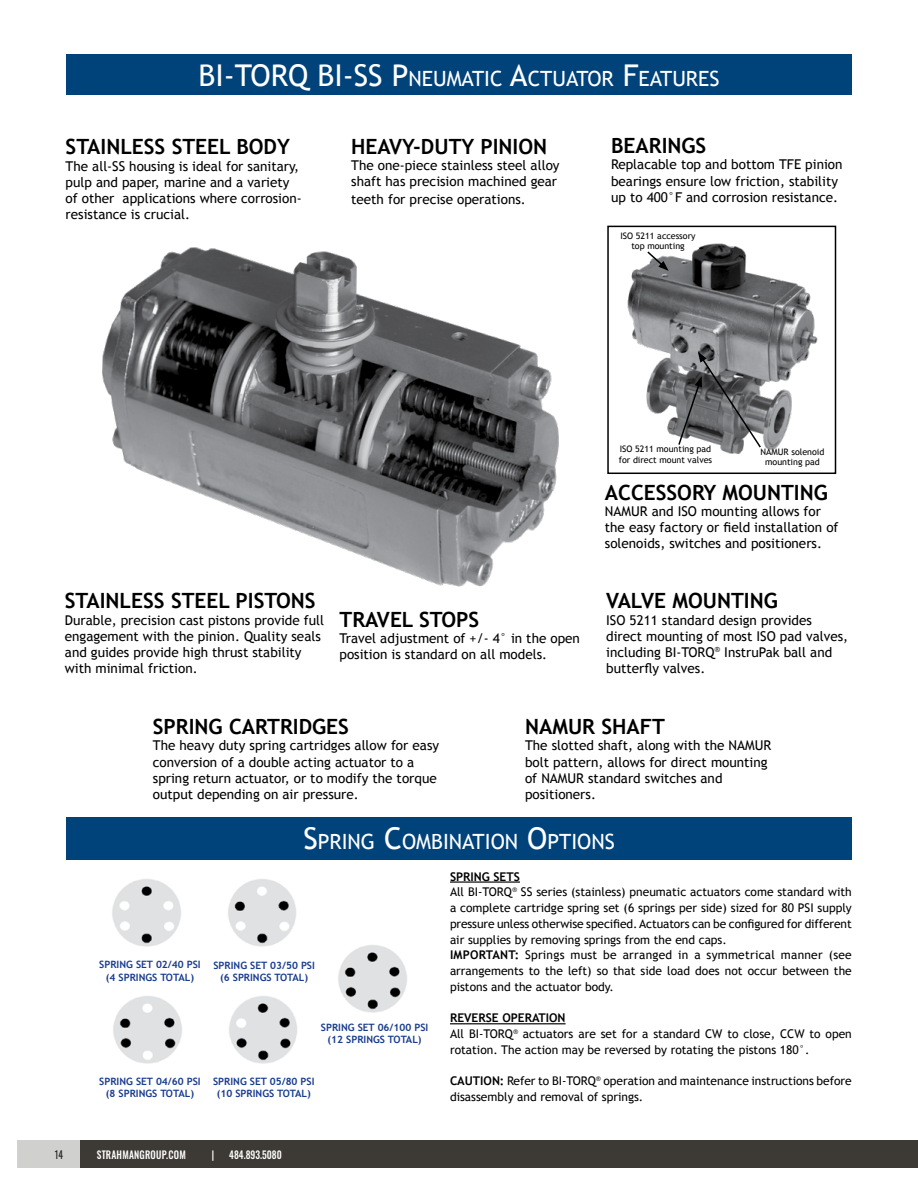
<style>
.page{position:relative;width:918px;height:1188px;background:#fff}
.page>*{position:absolute;margin:0;border:0;box-sizing:border-box;transform-origin:0 0}
.t1{font:700 21px "Trebuchet MS";color:#000}
.t2{font:21px "Trebuchet MS";color:#fff}
.t3{font:13.5px/16.2px "Trebuchet MS";color:#000}
.t4{font:12px/15.8px "Trebuchet MS";color:#000}
.t5{font:500 10.5px "Oswald";letter-spacing:.025em;color:#fff;scale:.9 1}
.t6{font:500 10.5px "Oswald";color:#fff;scale:.9 1}
.t7{font:10.5px "Oswald";color:#272223;scale:.9 1}
.t8{font:700 10.2px/12.1px "Trebuchet MS";color:#183c8e;text-align:center}
.t9{font:8.85px/10.6px "Trebuchet MS";color:#000;text-align:center}
.s1{font-size:30px}
.s2{font-weight:700}
</style>
<div class="page">
<div style="left:17px;top:1140px;width:143px;height:28px;background:#d0d0ce"></div>
<div style="left:80px;top:1140px;width:838px;height:28px;background:#3d3935"></div>
<div style="left:66px;top:54px;width:786px;height:40px;background:#00427a"></div>
<img style="left:627px;top:243px;width:191px;height:211px">
<svg style="left:677px;top:352px;width:85px;height:97px;background:#78797b"></svg>
<svg style="left:646px;top:250px;width:23px;height:21px"></svg>
<div style="left:607px;top:226px;width:229px;height:248px;border:2px solid #000"></div>
<hr style="left:450px;top:881px;width:70px;height:2px;background:#000">
<hr style="left:450px;top:1023px;width:116px;height:1px;background:#000">
<img style="left:112px;top:879px;width:69px;height:68px">
<img style="left:228px;top:879px;width:68px;height:68px">
<img style="left:113px;top:996px;width:69px;height:68px">
<img style="left:338px;top:945px;width:69px;height:68px">
<img style="left:229px;top:996px;width:68px;height:68px">
<img style="left:102px;top:247px;width:457px;height:340px">
<div style="left:66px;top:818px;width:786px;height:42px;background:#00427a"></div>
<h1 class="t2" style="left:198px;top:66px;width:521px"><span class="s1">BI-TORQ BI-SS P</span>NEUMATI C <span class="s1">A</span>CTUATOR <span class="s1">F</span>EATURES</h1>
<h1 class="t1" style="left:66px;top:134px;width:226px">STAINLESS STEEL BODY</h1>
<p class="t3" style="left:66px;top:158px;width:238px">The all-SS housing is ideal for sanitary, pulp and paper, marine and a variety of other applications where corrosion&shy;resistance is crucial.</p>
<h1 class="t1" style="left:351px;top:133px;width:197px">HEAVY-DUTY PINION</h1>
<p class="t3" style="left:351px;top:157px;width:210px">The one-piece stainless steel alloy shaft has precision machined gear</p>
<p class="t3" style="left:351px;top:191px;width:176px">teeth for precise operations.</p>
<h1 class="t1" style="left:611px;top:133px;width:97px">BEARINGS</h1>
<p class="t3" style="left:611px;top:157px;width:233px">Replacable top and bottom TFE pinion bearings ensure low friction, stability up to 400°F and corrosion resistance.</p>
<p class="t9" style="left:620px;top:230px;width:77px">ISO 5211 accessory top mounting</p>
<h1 class="t1" style="left:65px;top:588px;width:252px">STAINLESS STEEL PISTONS</h1>
<p class="t3" style="left:65px;top:612px;width:261px">Durable, precision cast pistons provide full engagement with the pinion. Quality seals and guides provide high thrust stability with minimal friction.</p>
<h1 class="t1" style="left:340px;top:606px;width:141px">TRAVEL STOPS</h1>
<p class="t3" style="left:340px;top:630px;width:242px">Travel adjustment of +/- 4° in the open position is standard on all models.</p>
<p class="t9" style="left:619px;top:444px;width:95px;text-align:left">ISO 5211 mounting pad for direct mount valves</p>
<p class="t9" style="left:760px;top:446px;width:66px">NAMUR solenoid mounting pad</p>
<h1 class="t1" style="left:605px;top:479px;width:224px">ACCESSORY MOUNTING</h1>
<p class="t3" style="left:605px;top:503px;width:235px">NAMUR and ISO mounting allows for the easy factory or field installation of solenoids, switches and positioners.</p>
<h1 class="t1" style="left:606px;top:588px;width:173px">VALVE MOUNTING</h1>
<p class="t3" style="left:606px;top:612px;width:243px">ISO 5211 standard design provides direct mounting of most ISO pad valves, including BI-TORQ<sup>®</sup> InstruPak ball and butterfly valves.</p>
<h1 class="t1" style="left:153px;top:714px;width:198px">SPRING CARTRIDGES</h1>
<p class="t3" style="left:153px;top:738px;width:288px">The heavy duty spring cartridges allow for easy conversion of a double acting actuator to a spring return actuator, or to modify the torque output depending on air pressure.</p>
<h1 class="t1" style="left:525px;top:714px;width:141px">NAMUR SHAFT</h1>
<p class="t3" style="left:525px;top:738px;width:248px">The slotted shaft, along with the NAMUR bolt pattern, allows for direct mounting of NAMUR standard switches and positioners.</p>
<h1 class="t2" style="left:303px;top:830px;width:27px"><span class="s1">S</span>PRING</h1>
<h1 class="t2" style="left:384px;top:830px;width:101px"><span class="s1">C</span>OMBINATION</h1>
<h1 class="t2" style="left:527px;top:830px;width:33px"><span class="s1">O</span>PTIONS</h1>
<p class="t8" style="left:99px;top:959px;width:103px">SPRING SET 02/40 PSI (4 SPRINGS TOTAL)</p>
<p class="t8" style="left:213px;top:959px;width:103px">SPRING SET 03/50 PSI (6 SPRINGS TOTAL)</p>
<p class="t8" style="left:321px;top:1021px;width:109px">SPRING SET 06/100 PSI (12 SPRINGS TOTAL)</p>
<p class="t8" style="left:99px;top:1075px;width:103px">SPRING SET 04/60 PSI (8 SPRINGS TOTAL)</p>
<p class="t8" style="left:213px;top:1075px;width:103px">SPRING SET 05/80 PSI (10 SPRINGS TOTAL)</p>
<p class="t7" style="left:55px;top:1145px;width:11px">14</p>
<p class="t5" style="left:97px;top:1145px;width:101px">STRAHMANGROUP.COM</p>
<p class="t5" style="left:212px;top:1145px;width:4px">|</p>
<p class="t6" style="left:229px;top:1145px;width:60px">484.893.5080</p>
<p class="t4" style="left:450px;top:869px;width:403px"><span class="s2">SPRING SETS<br></span>All BI-TORQ<sup>®</sup> SS series (stainless) pneumatic actuators come standard with a complete cartridge spring set (6 springs per side) sized for 80 PSI supply pressure unless otherwise specified. Actuators can be configured for different air supplies by removing springs from the end caps.<br><span class="s2">IMPORTANT:</span> Springs must be arranged in a symmetrical manner (see arrangements to the left) so that side load does not occur between the pistons and the actuator body.</p>
<p class="t4" style="left:450px;top:1010px;width:403px"><span class="s2">REVERSE OPERATION<br></span>All BI-TORQ<sup>®</sup> actuators are set for a standard CW to close, CCW to open rotation. The action may be reversed by rotating the pistons 180°.</p>
<p class="t4" style="left:450px;top:1073px;width:403px"><span class="s2">CAUTION:</span> Refer to BI-TORQ<sup>®</sup> operation and maintenance instructions before disassembly and removal of springs.</p>
</div>
